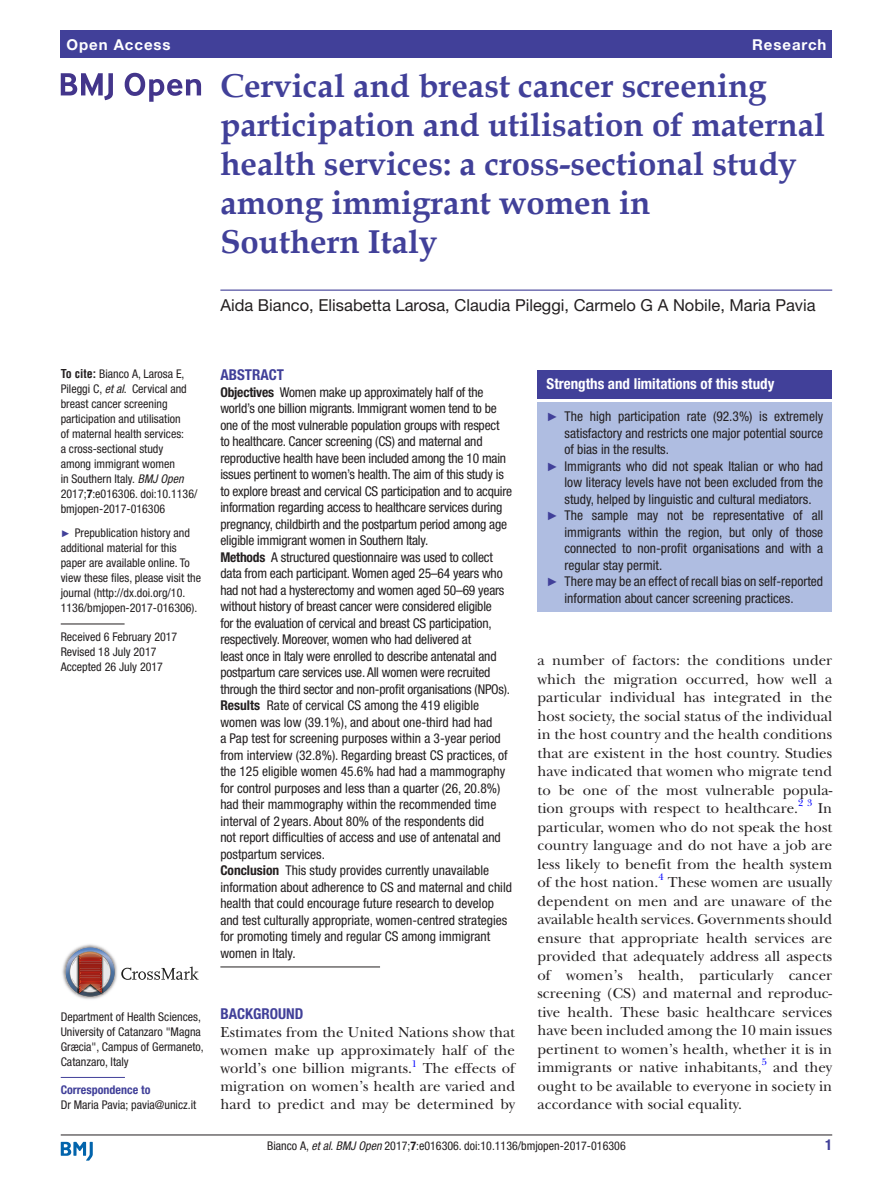
<style>
.page{position:relative;width:893px;height:1191px;background:#fff}
.page>*{position:absolute;margin:0;border:0;box-sizing:border-box;transform-origin:0 0}
.t1{font:700 33px/39px "Book Antiqua";color:#414099}
.t2{font:16.5px "Helvetica Neue LT Std";color:#231f20}
.t3{font:15px/18.5px "New Baskerville";color:#231f20;text-align:justify}
.t4{font:700 condensed 15px "Helvetica Neue LT Std";color:#fff}
.t5{font:700 condensed 15px "Helvetica Neue LT Std";color:#414099}
.t6{font:700 15px "Helvetica Neue LT Std";letter-spacing:.065em;color:#fff}
.t7{font:condensed 13.5px/16.5px "Helvetica Neue LT Std";color:#231f20}
.t8{font:condensed 12px/15px "Helvetica Neue LT Std";color:#231f20}
.t9{font:700 condensed 12px "Helvetica Neue LT Std";color:#414099}
.t10{font:9.9px "New Baskerville";color:#00f}
.s1{font-family:"Helvetica LT Std";font-weight:700}
.s2{font-style:italic}
.s3{font-weight:700}
.s4{font-family:"Arial";font-stretch:normal;font-size:9.75px;color:#414099}
.s5{font-family:"Arial";font-stretch:normal;font-size:12px;color:#414099}
</style>
<div class="page">
<hr style="left:61px;top:1134px;width:771px;height:1px;background:#231f20">
<svg style="left:61px;top:1141px;width:32px;height:19px"></svg>
<div style="left:61px;top:31px;width:771px;height:27px;background:#414099"></div>
<hr style="left:220px;top:966px;width:160px;height:1px;background:#231f20">
<hr style="left:220px;top:289px;width:612px;height:2px;background:#414099">
<hr style="left:61px;top:623px;width:64px;height:1px;background:#231f20">
<hr style="left:61px;top:1077px;width:64px;height:1px;background:#414099">
<svg style="left:61px;top:73px;width:52px;height:27px"></svg>
<svg style="left:125px;top:73px;width:76px;height:29px"></svg>
<img style="left:62px;top:944px;width:55px;height:55px">
<svg style="left:66px;top:947px;width:49px;height:49px;background:#a78689"></svg>
<svg style="left:121px;top:966px;width:78px;height:13px"></svg>
<div style="left:538px;top:370px;width:294px;height:28px;background:#414099"></div>
<div style="left:538px;top:402px;width:294px;height:209px;background:#afbde1"></div>
<p class="t6" style="left:66px;top:35px;width:106px">Open Access</p>
<p class="t6" style="left:752px;top:35px;width:76px">Research</p>
<h1 class="t1" style="left:220px;top:66px;width:606px">Cervical and breast cancer screening participation and utilisation of maternal health services: a cross-sectional study among immigrant women in<br>Southern Italy</h1>
<p class="t2" style="left:220px;top:296px;width:597px">Aida Bianco, Elisabetta Larosa, Claudia Pileggi, Carmelo G A Nobile, Maria Pavia</p>
<p class="t8" style="left:61px;top:366px;width:138px"><span class="s1">To cite:</span> Bianco A, Larosa E,<br>Pileggi C, <span class="s2">et al</span>. Cervical and breast cancer screening participation and utilisation<br>of maternal health services:<br>a cross-sectional study<br>among immigrant women<br>in Southern Italy. <span class="s2">BMJ Open<br></span>2017;<span class="s3">7</span>:e016306. doi:10.1136/ bmjopen-2017-016306</p>
<p class="t8" style="left:61px;top:525px;width:142px"><span class="s4">►</span> Prepublication history and additional material for this paper are available online. To view these files, please visit the journal (http://dx.doi.org/10.<br>1136/bmjopen-2017-016306).</p>
<p class="t8" style="left:61px;top:629px;width:118px">Received 6 February 2017<br>Revised 18 July 2017<br>Accepted 26 July 2017</p>
<p class="t8" style="left:61px;top:1009px;width:145px">Department of Health Sciences,<br>University of Catanzaro "Magna<br>Græcia", Campus of Germaneto,<br>Catanzaro, Italy</p>
<p class="t9" style="left:61px;top:1082px;width:91px">Correspondence to</p>
<p class="t8" style="left:61px;top:1097px;width:137px">Dr Maria Pavia; pavia@unicz.it</p>
<p class="t5" style="left:220px;top:366px;width:65px">Abstract</p>
<p class="t7" style="left:220px;top:384px;width:293px"><span class="s3">Objectives</span> Women make up approximately half of the world’s one billion migrants. Immigrant women tend to be one of the most vulnerable population groups with respect<br>to healthcare. Cancer screening (CS) and maternal and reproductive health have been included among the 10 main issues pertinent to women’s health. The aim of this study is to explore breast and cervical CS participation and to acquire information regarding access to healthcare services during pregnancy, childbirth and the postpartum period among age eligible immigrant women in Southern Italy.<br><span class="s3">Methods</span> A structured questionnaire was used to collect data from each participant. Women aged 25–64 years who had not had a hysterectomy and women aged 50–69 years without history of breast cancer were considered eligible<br>for the evaluation of cervical and breast CS participation, respectively. Moreover, women who had delivered at<br>least once in Italy were enrolled to describe antenatal and postpartum care services use. All women were recruited through the third sector and non-profit organisations (NPOs).<br><span class="s3">Results</span> Rate of cervical CS among the 419 eligible women was low (39.1%), and about one-third had had<br>a Pap test for screening purposes within a 3-year period from interview (32.8%). Regarding breast CS practices, of the 125 eligible women 45.6% had had a mammography for control purposes and less than a quarter (26, 20.8%) had their mammography within the recommended time interval of 2 years. About 80% of the respondents did<br>not report difficulties of access and use of antenatal and postpartum services.<br><span class="s3">Conclusion</span> This study provides currently unavailable information about adherence to CS and maternal and child health that could encourage future research to develop and test culturally appropriate, women-centred strategies for promoting timely and regular CS among immigrant women in Italy.</p>
<p class="t5" style="left:220px;top:1005px;width:85px">Background</p>
<p class="t3" style="left:220px;top:1023px;width:296px;line-height:18px">Estimates from the United Nations show that women make up approximately half of the world’s one billion migrants.</p>
<p class="t10" style="left:412px;top:1057px;width:7px">1</p>
<p class="t3" style="left:220px;top:1059px;width:296px;line-height:18px;text-indent:202px">The effects of migration on women’s health are varied and hard to predict and may be determined by</p>
<p class="t4" style="left:547px;top:375px;width:229px">Strengths and limitations of this study</p>
<p class="t7" style="left:547px;top:408px;width:278px"><span class="s5">►</span> The high participation rate (92.3%) is extremely</p>
<p class="t7" style="left:565px;top:424px;width:260px">satisfactory and restricts one major potential source</p>
<p class="t7" style="left:565px;top:441px;width:106px">of bias in the results.</p>
<p class="t7" style="left:547px;top:457px;width:278px"><span class="s5">►</span> Immigrants who did not speak Italian or who had</p>
<p class="t7" style="left:565px;top:474px;width:260px">low literacy levels have not been excluded from the</p>
<p class="t7" style="left:565px;top:490px;width:249px">study, helped by linguistic and cultural mediators.</p>
<p class="t7" style="left:547px;top:507px;width:278px"><span class="s5">►</span> The sample may not be representative of all</p>
<p class="t7" style="left:565px;top:523px;width:260px">immigrants within the region, but only of those</p>
<p class="t7" style="left:565px;top:540px;width:260px">connected to non-profit organisations and with a</p>
<p class="t7" style="left:565px;top:556px;width:99px">regular stay permit.</p>
<p class="t7" style="left:547px;top:573px;width:278px"><span class="s5">►</span> There may be an effect of recall bias on self-reported</p>
<p class="t7" style="left:565px;top:589px;width:230px">information about cancer screening practices.</p>
<p class="t3" style="left:538px;top:651px;width:296px">a number of factors: the conditions under which the migration occurred, how well a particular individual has integrated in the host society, the social status of the individual in the host country and the health conditions that are existent in the host country. Studies have indicated that women who migrate tend to be one of the most vulnerable popula&shy;tion groups with respect to healthcare.<sup>2</sup> <sup>3</sup> In particular, women who do not speak the host country language and do not have a job are less likely to benefit from the health system of the host nation.<sup>4</sup> These women are usually dependent on men and are unaware of the available health services. Governments should ensure that appropriate health services are provided that adequately address all aspects of women’s health, particularly cancer screening (CS) and maternal and reproduc&shy;tive health. These basic healthcare services have been included among the 10 main issues pertinent to women’s health, whether it is in immigrants or native inhabitants,<sup>5</sup> and they ought to be available to everyone in society in accordance with social equality.</p>
<p class="t8" style="left:267px;top:1137px;width:360px">Bianco A, <span class="s2">et al</span>. <span class="s2">BMJ Open</span> 2017;<span class="s3">7</span>:e016306. doi:10.1136/bmjopen-2017-016306</p>
<p class="t5" style="left:825px;top:1135px;width:9px">1</p>
</div>
